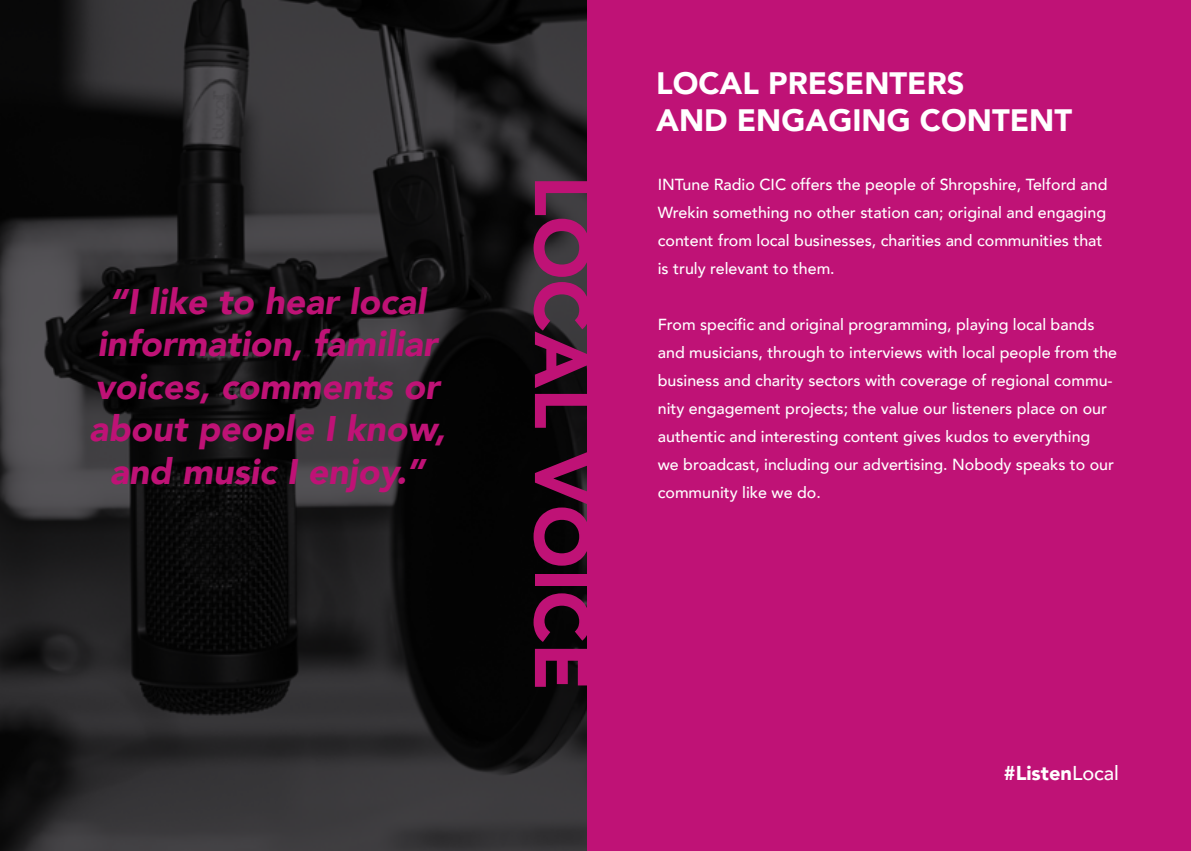
<style>
.page{position:relative;width:1191px;height:851px;background:#fff}
.page>*{position:absolute;margin:0;border:0;box-sizing:border-box;transform-origin:0 0}
.t1{font:900 76px "Avenir";color:#bf1276}
.t2{font:italic 900 35.6px/42.6px "Avenir";color:#bf1276;text-align:center}
.t3{font:900 30.8px/37px "Avenir";color:#fff}
.t4{font:900 20px "Avenir";color:#fff}
.t5{font:500 16px/28px "Avenir";color:#fff}
.s1{font-weight:500}
</style>
<div class="page">
<svg style="left:0;top:0;width:587px;height:850px;background:#201f20"></svg>
<div style="left:587px;top:0;width:604px;height:850px;background:#bf1276"></div>
<h2 class="t2" style="left:89px;top:279px;width:358px">“I like to hear local information, familiar voices, comments or about people I know, and music I enjoy.”</h2>
<h1 class="t1" style="left:626px;top:175px;width:517px;rotate:90deg">LOCAL VOICE</h1>
<h3 class="t3" style="left:656px;top:64px;width:417px">LOCAL PRESENTERS<br>AND ENGAGING CONTENT</h3>
<p class="t5" style="left:658px;top:169px;width:451px">INTune Radio CIC offers the people of Shropshire, Telford and Wrekin something no other station can; original and engaging content from local businesses, charities and communities that is truly relevant to them.</p>
<p class="t5" style="left:658px;top:309px;width:461px">From specific and original programming, playing local bands and musicians, through to interviews with local people from the business and charity sectors with coverage of regional commu&shy;nity engagement projects; the value our listeners place on our authentic and interesting content gives kudos to everything<br>we broadcast, including our advertising. Nobody speaks to our community like we do.</p>
<p class="t4" style="left:1003px;top:756px;width:117px">#Listen<span class="s1">Local</span></p>
</div>
